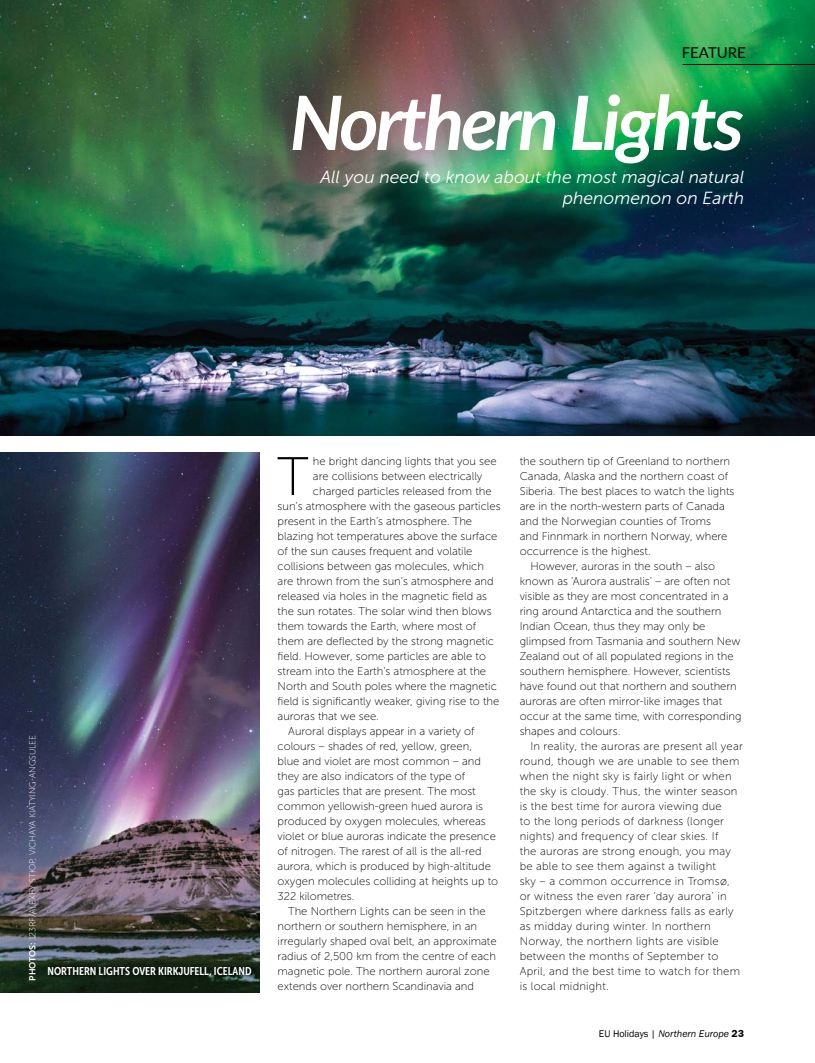
<style>
.page{position:relative;width:815px;height:1063px;background:#fff}
.page>*{position:absolute;margin:0;border:0;box-sizing:border-box;transform-origin:0 0}
.t1{font:italic 700 75px "Lato";letter-spacing:-.04em;color:#fff}
.t2{font:54.12px "Museo Sans 100";color:#000}
.t3{font:italic 17.5px/21.2px "Museo Sans 300";color:#fff;text-align:right}
.t4{font:15px "Lato";color:#000}
.t5{font:11.25px/15px "Museo Sans 100";color:#000}
.t6{font:11.25px/15px "Museo Sans 100";letter-spacing:.02em;color:#000}
.t7{font:11.25px "Museo Sans Cond 700";color:#fff}
.t8{font:italic 10px "Franklin Gothic";color:#000}
.t9{font:8.75px "Museo Sans 100";letter-spacing:-.01em;color:#fff}
.s1{font-family:"Museo Sans 700"}
.s2{font-style:normal}
.s3{font-family:"Franklin";font-weight:700;font-style:normal;font-size:8.75px}
</style>
<div class="page">
<img style="left:0;top:452px;width:260px;height:540px">
<img style="left:0;top:0;width:815px;height:435px">
<hr style="left:683px;top:64px;width:132px;height:1px;background:#000">
<svg style="left:48px;top:964px;width:210px;height:16px;background:#111f12"></svg>
<p class="t4" style="left:682px;top:42px;width:66px">FEATURE</p>
<p class="t1" style="left:290px;top:68px;width:456px">Northern Lights</p>
<p class="t3" style="left:321px;top:166px;width:425px">All you need to know about the most magical natural phenomenon on Earth</p>
<p class="t9" style="left:28px;top:981px;width:248px;rotate:-90deg"><span class="s1">PHOTOS:</span> 123RF/ALEXEY STIOP, VICHAYA KIATYING-ANGSULEE</p>
<p class="t7" style="left:47px;top:965px;width:206px">NORTHERN LIGHTS OVER KIRKJUFELL, ICELAND</p>
<p class="t2" style="left:277px;top:448px;width:33px">T</p>
<p class="t5" style="left:313px;top:454px;width:185px">he bright dancing lights that you see</p>
<p class="t5" style="left:313px;top:469px;width:171px">are collisions between electrically</p>
<p class="t5" style="left:313px;top:484px;width:180px">charged particles released from the</p>
<p class="t5" style="left:278px;top:499px;width:225px">sun’s atmosphere with the gaseous particles</p>
<p class="t5" style="left:278px;top:514px;width:196px">present in the Earth’s atmosphere. The</p>
<p class="t5" style="left:278px;top:529px;width:221px">blazing hot temperatures above the surface</p>
<p class="t5" style="left:278px;top:544px;width:196px">of the sun causes frequent and volatile</p>
<p class="t5" style="left:278px;top:559px;width:208px">collisions between gas molecules, which</p>
<p class="t5" style="left:278px;top:574px;width:218px">are thrown from the sun’s atmosphere and</p>
<p class="t5" style="left:278px;top:589px;width:211px">released via holes in the magnetic field as</p>
<p class="t5" style="left:278px;top:604px;width:216px">the sun rotates. The solar wind then blows</p>
<p class="t5" style="left:278px;top:619px;width:200px">them towards the Earth, where most of</p>
<p class="t5" style="left:278px;top:634px;width:218px">them are deflected by the strong magnetic</p>
<p class="t5" style="left:278px;top:649px;width:210px">field. However, some particles are able to</p>
<p class="t5" style="left:278px;top:664px;width:210px">stream into the Earth’s atmosphere at the</p>
<p class="t5" style="left:278px;top:679px;width:221px">North and South poles where the magnetic</p>
<p class="t5" style="left:278px;top:694px;width:223px">field is significantly weaker, giving rise to the</p>
<p class="t5" style="left:278px;top:709px;width:103px">auroras that we see.</p>
<p class="t5" style="left:278px;top:724px;width:222px;text-indent:11px">Auroral displays appear in a variety of colours – shades of red, yellow, green,<br>blue and violet are most common – and they are also indicators of the type of<br>gas particles that are present. The most common yellowish-green hued aurora is produced by oxygen molecules, whereas violet or blue auroras indicate the presence of nitrogen. The rarest of all is the all-red aurora, which is produced by high-altitude oxygen molecules colliding at heights up to 322 kilometres.</p>
<p class="t5" style="left:278px;top:904px;width:221px;text-indent:11px">The Northern Lights can be seen in the northern or southern hemisphere, in an irregularly shaped oval belt, an approximate radius of 2,500 km from the centre of each magnetic pole. The northern auroral zone extends over northern Scandinavia and</p>
<p class="t5" style="left:520px;top:454px;width:216px">the southern tip of Greenland to northern Canada, Alaska and the northern coast of Siberia. The best places to watch the lights are in the north-western parts of Canada and the Norwegian counties of Troms<br>and Finnmark in northern Norway, where occurrence is the highest.</p>
<p class="t5" style="left:520px;top:559px;width:223px;text-indent:11px">However, auroras in the south – also known as ‘Aurora australis’ – are often not visible as they are most concentrated in a ring around Antarctica and the southern Indian Ocean, thus they may only be glimpsed from Tasmania and southern New Zealand out of all populated regions in the southern hemisphere. However, scientists have found out that northern and southern auroras are often mirror-like images that occur at the same time, with corresponding shapes and colours.</p>
<p class="t6" style="left:520px;top:739px;width:225px;text-indent:11px">In reality, the auroras are present all year round, though we are unable to see them when the night sky is fairly light or when the sky is cloudy. Thus, the winter season is the best time for aurora viewing due<br>to the long periods of darkness (longer nights) and frequency of clear skies. If<br>the auroras are strong enough, you may be able to see them against a twilight<br>sky – a common occurrence in Tromsø, or witness the even rarer ‘day aurora’ in Spitzbergen where darkness falls as early as midday during winter. In northern Norway, the northern lights are visible between the months of September to April, and the best time to watch for them is local midnight.</p>
<p class="t8" style="left:599px;top:1028px;width:147px"><span class="s2">EU Holidays |</span> Northern Europe <span class="s3">23</span></p>
</div>
